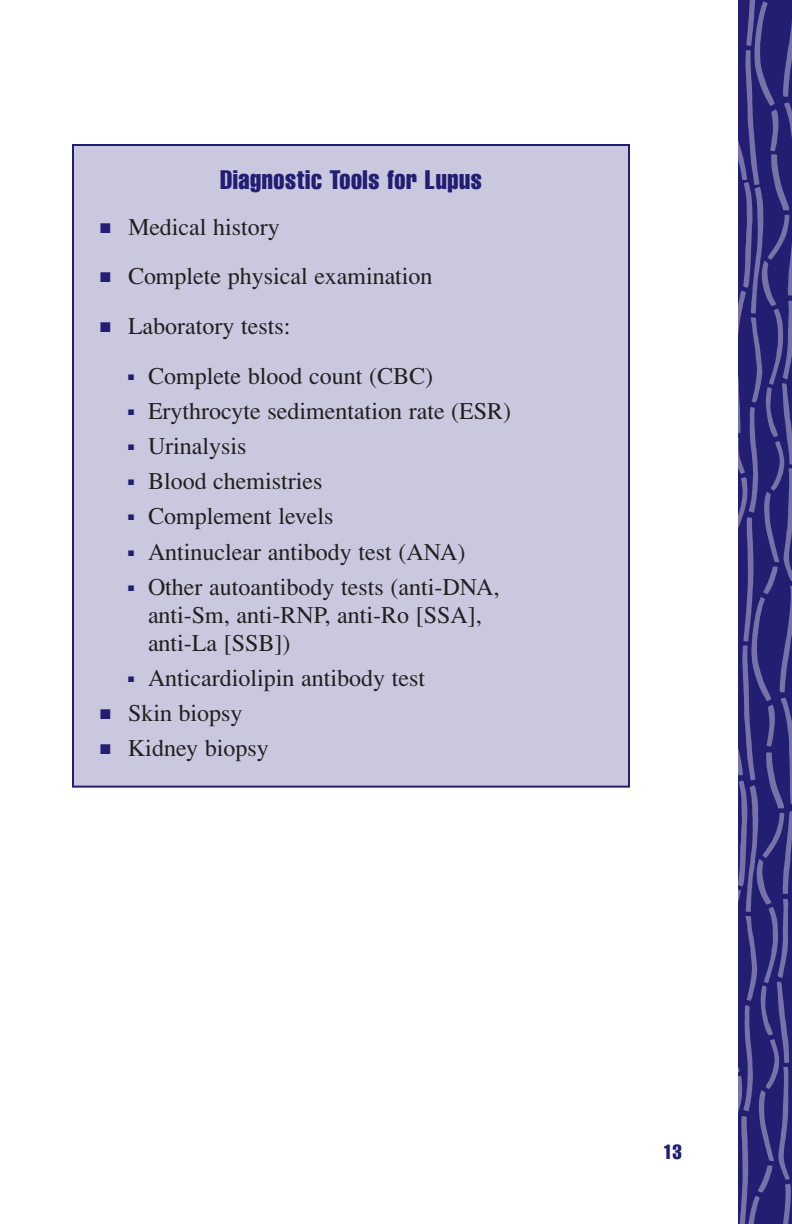
<style>
.page{position:relative;width:792px;height:1224px;background:#fff}
.page>*{position:absolute;margin:0;border:0;box-sizing:border-box;transform-origin:0 0}
.t1{font:extra-condensed 26px "Swiss 911 BT";letter-spacing:.025em;color:#221e72}
.t2{font:24px/28px "Times";color:#231f20}
.t3{font:extra-condensed 20px "Swiss 911 BT";color:#221e72}
.s1{color:#221e72}
</style>
<div class="page">
<img style="left:738px;top:0;width:54px;height:1224px">
<div style="left:73px;top:145px;width:556px;height:642px;background:#cac8df"></div>
<p class="t1" style="left:220px;top:170px;width:263px">Diagnostic Tools for Lupus</p>
<p class="t2" style="left:100px;top:215px;width:181px"><span class="s1">■</span> Medical history</p>
<p class="t2" style="left:100px;top:265px;width:334px"><span class="s1">■</span> Complete physical examination</p>
<p class="t2" style="left:100px;top:314px;width:192px"><span class="s1">■</span> Laboratory tests:</p>
<p class="t2" style="left:128px;top:364px;width:307px"><sup>■</sup> Complete blood count (CBC)</p>
<p class="t2" style="left:128px;top:399px;width:385px"><sup>■</sup> Erythrocyte sedimentation rate (ESR)</p>
<p class="t2" style="left:128px;top:434px;width:120px"><sup>■</sup> Urinalysis</p>
<p class="t2" style="left:128px;top:469px;width:196px"><sup>■</sup> Blood chemistries</p>
<p class="t2" style="left:128px;top:505px;width:207px"><sup>■</sup> Complement levels</p>
<p class="t2" style="left:128px;top:540px;width:339px"><sup>■</sup> Antinuclear antibody test (ANA)</p>
<p class="t2" style="left:148px;top:575px;width:353px;text-indent:-20px"><sup>■</sup> Other autoantibody tests (anti-DNA, anti-Sm, anti-RNP, anti-Ro [SSA], anti-La [SSB])</p>
<p class="t2" style="left:128px;top:666px;width:299px"><sup>■</sup> Anticardiolipin antibody test</p>
<p class="t2" style="left:100px;top:701px;width:144px"><span class="s1">■</span> Skin biopsy</p>
<p class="t2" style="left:100px;top:737px;width:170px"><span class="s1">■</span> Kidney biopsy</p>
<p class="t3" style="left:663px;top:1145px;width:20px">13</p>
</div>
